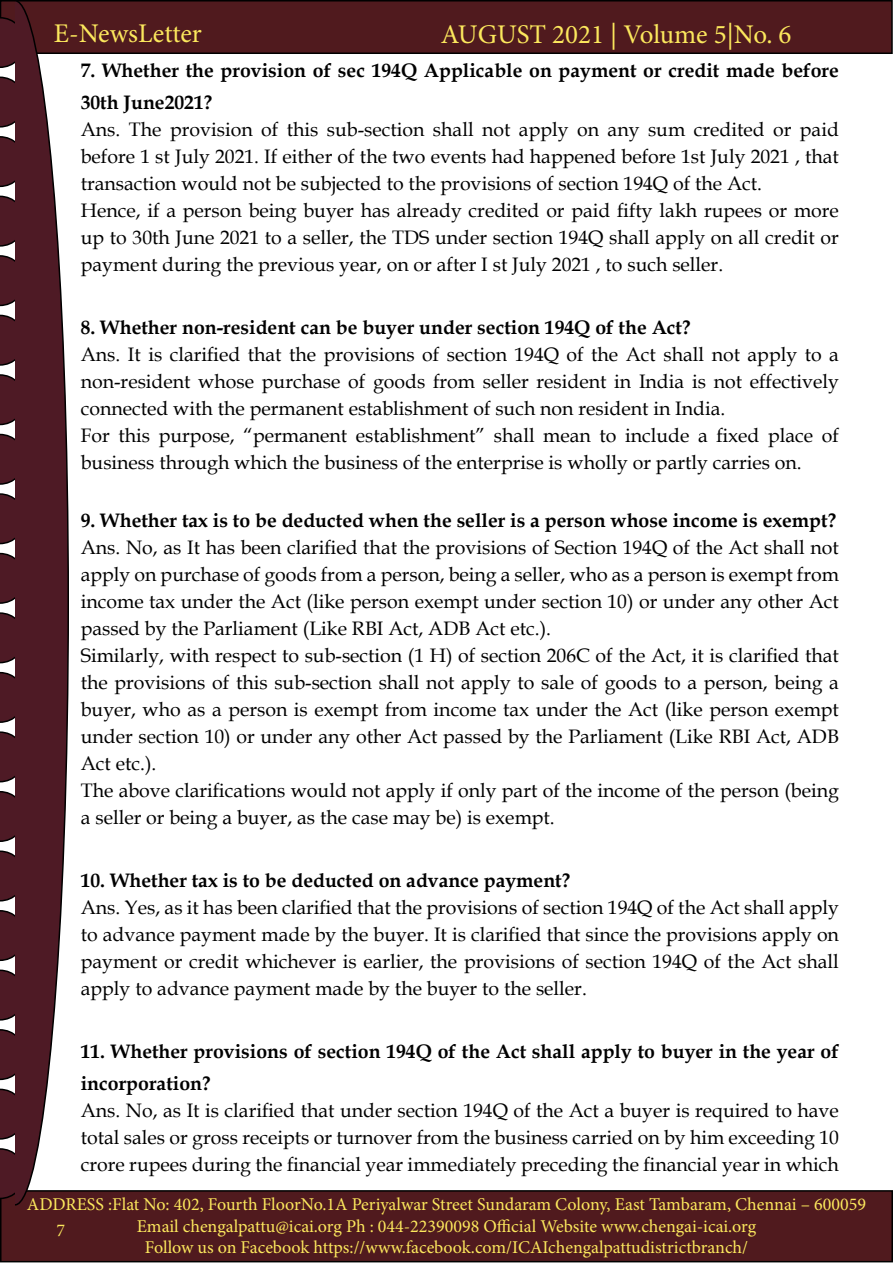
<style>
.page{position:relative;width:893px;height:1263px;background:#fff}
.page>*{position:absolute;margin:0;border:0;box-sizing:border-box;transform-origin:0 0}
.t1{font:27px "Minion Pro";color:#fce85d}
.t2{font:19.5px/27px "Book Antiqua";color:#000}
.t3{font:700 19.5px/31.5px "Book Antiqua";color:#000}
.t4{font:18px/21.6px "Minion Pro";color:#fce85d;text-align:center}
</style>
<div class="page">
<div style="left:1px;top:1px;width:891px;height:52px;background:#501a1e"></div>
<div style="left:0;top:0;width:893px;height:54px;border:2px solid #000"></div>
<div style="left:1px;top:1191px;width:891px;height:71px;background:#501a1e"></div>
<div style="left:0;top:1190px;width:893px;height:72px;border:2px solid #000"></div>
<svg style="left:0;top:77px;width:14px;height:51px"></svg>
<svg style="left:0;top:17px;width:14px;height:51px"></svg>
<svg style="left:0;top:136px;width:14px;height:51px"></svg>
<svg style="left:0;top:196px;width:14px;height:51px"></svg>
<svg style="left:0;top:255px;width:14px;height:51px"></svg>
<svg style="left:0;top:315px;width:14px;height:51px"></svg>
<svg style="left:0;top:374px;width:14px;height:51px"></svg>
<svg style="left:0;top:434px;width:14px;height:51px"></svg>
<svg style="left:0;top:493px;width:14px;height:51px"></svg>
<svg style="left:0;top:553px;width:14px;height:51px"></svg>
<svg style="left:0;top:612px;width:14px;height:51px"></svg>
<svg style="left:0;top:672px;width:14px;height:51px"></svg>
<svg style="left:0;top:731px;width:14px;height:51px"></svg>
<svg style="left:0;top:791px;width:14px;height:51px"></svg>
<svg style="left:0;top:850px;width:14px;height:51px"></svg>
<svg style="left:0;top:910px;width:14px;height:51px"></svg>
<svg style="left:0;top:969px;width:14px;height:51px"></svg>
<svg style="left:0;top:1029px;width:14px;height:51px"></svg>
<svg style="left:0;top:1089px;width:14px;height:51px"></svg>
<svg style="left:0;top:1148px;width:14px;height:51px"></svg>
<svg style="left:14px;top:0;width:56px;height:1206px"></svg>
<h1 class="t1" style="left:54px;top:15px;width:150px">E-NewsLetter</h1>
<h1 class="t1" style="left:441px;top:16px;width:352px">AUGUST 2021 | Volume 5|No. 6</h1>
<p class="t3" style="left:81px;top:55px;width:760px">7. Whether the provision of sec 194Q Applicable on payment or credit made before<br>30th June2021?</p>
<p class="t2" style="left:81px;top:115px;width:760px">Ans. The provision of this sub-section shall not apply on any sum credited or paid before 1 st July 2021. If either of the two events had happened before 1st July 2021 , that transaction would not be subjected to the provisions of section 194Q of the Act.<br>Hence, if a person being buyer has already credited or paid fifty lakh rupees or more up to 30th June 2021 to a seller, the TDS under section 194Q shall apply on all credit or payment during the previous year, on or after I st July 2021 , to such seller.</p>
<p class="t3" style="left:81px;top:311px;width:611px">8. Whether non-resident can be buyer under section 194Q of the Act?</p>
<p class="t2" style="left:81px;top:340px;width:760px">Ans. It is clarified that the provisions of section 194Q of the Act shall not apply to a non-resident whose purchase of goods from seller resident in India is not effectively connected with the permanent establishment of such non resident in India.<br>For this purpose, “permanent establishment” shall mean to include a fixed place of business through which the business of the enterprise is wholly or partly carries on.</p>
<p class="t3" style="left:81px;top:505px;width:757px">9. Whether tax is to be deducted when the seller is a person whose income is exempt?</p>
<p class="t2" style="left:81px;top:534px;width:760px">Ans. No, as It has been clarified that the provisions of Section 194Q of the Act shall not apply on purchase of goods from a person, being a seller, who as a person is exempt from income tax under the Act (like person exempt under section 10) or under any other Act passed by the Parliament (Like RBI Act, ADB Act etc.).<br>Similarly, with respect to sub-section (1 H) of section 206C of the Act, it is clarified that the provisions of this sub-section shall not apply to sale of goods to a person, being a buyer, who as a person is exempt from income tax under the Act (like person exempt under section 10) or under any other Act passed by the Parliament (Like RBI Act, ADB Act etc.).<br>The above clarifications would not apply if only part of the income of the person (being a seller or being a buyer, as the case may be) is exempt.</p>
<p class="t3" style="left:81px;top:865px;width:491px">10. Whether tax is to be deducted on advance payment?</p>
<p class="t2" style="left:81px;top:894px;width:760px;text-align:justify">Ans. Yes, as it has been clarified that the provisions of section 194Q of the Act shall apply to advance payment made by the buyer. It is clarified that since the provisions apply on payment or credit whichever is earlier, the provisions of section 194Q of the Act shall apply to advance payment made by the buyer to the seller.</p>
<p class="t3" style="left:81px;top:1036px;width:760px">11. Whether provisions of section 194Q of the Act shall apply to buyer in the year of incorporation?</p>
<p class="t2" style="left:81px;top:1096px;width:760px;text-align:justify">Ans. No, as It is clarified that under section 194Q of the Act a buyer is required to have total sales or gross receipts or turnover from the business carried on by him exceeding 10 crore rupees during the financial year immediately preceding the financial year in which</p>
<p class="t4" style="left:27px;top:1194px;width:840px">ADDRESS :Flat No: 402, Fourth FloorNo.1A Periyalwar Street Sundaram Colony, East Tambaram, Chennai – 600059<br>Email chengalpattu@icai.org Ph : 044-22390098 Official Website www.chengai-icai.org<br>Follow us on Facebook https://www.facebook.com/ICAIchengalpattudistrictbranch/</p>
<p class="t4" style="left:57px;top:1220px;width:10px">7</p>
</div>
